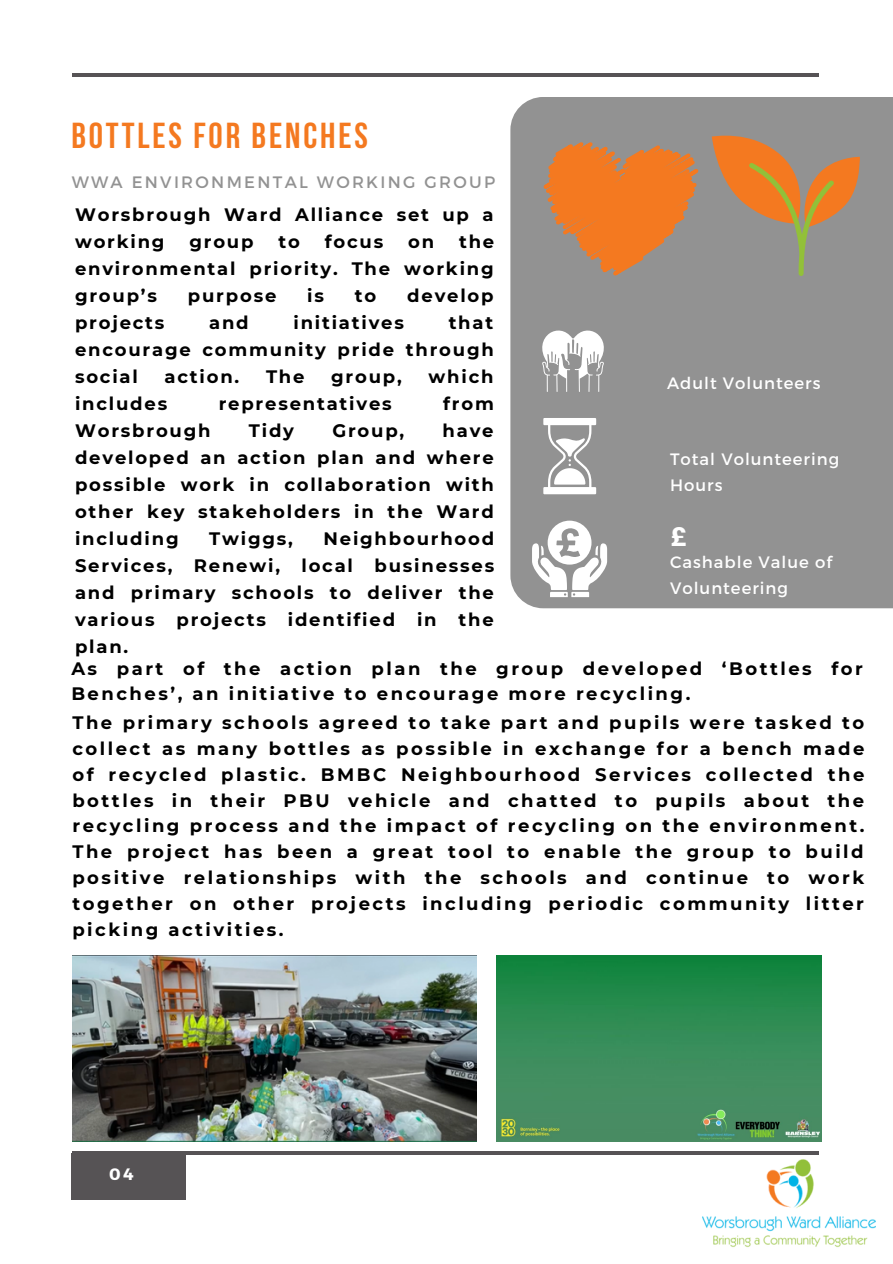
<style>
.page{position:relative;width:893px;height:1264px;background:#fff}
.page>*{position:absolute;margin:0;border:0;box-sizing:border-box;transform-origin:0 0}
.t1{font:700 36px "Bebas Neue";letter-spacing:.08em;color:#f47920}
.t2{font:800 27px "Aileron";color:#fff}
.t3{font:700 18px/27px "Montserrat";letter-spacing:.1em;color:#000;text-align:justify}
.t4{font:700 18px/25.8px "Montserrat";letter-spacing:.14em;color:#000}
.t5{font:16.5px/25.8px "Montserrat";letter-spacing:.06em;color:#fff}
.t6{font:16.5px "Montserrat";letter-spacing:.14em;color:#929292}
.t7{font:700 16.5px "Montserrat";color:#fff}
</style>
<div class="page">
<hr style="left:72px;top:73px;width:747px;height:4px;background:#565355">
<div style="left:71px;top:1153px;width:115px;height:46px;background:#565355"></div>
<hr style="left:72px;top:1151px;width:747px;height:3px;background:#565355">
<div style="left:510px;top:97px;width:382px;height:511px;background:#929292"></div>
<svg style="left:532px;top:520px;width:75px;height:77px"></svg>
<svg style="left:539px;top:329px;width:68px;height:63px"></svg>
<svg style="left:543px;top:418px;width:53px;height:76px"></svg>
<svg style="left:711px;top:135px;width:148px;height:141px;background:#b18c68"></svg>
<img style="left:72px;top:955px;width:404px;height:186px">
<img style="left:496px;top:955px;width:325px;height:186px">
<svg style="left:543px;top:142px;width:155px;height:134px;background:#d18148"></svg>
<img style="left:702px;top:1154px;width:173px;height:94px">
<h1 class="t1" style="left:71px;top:121px;width:298px">BOTTLES FOR BENCHES</h1>
<p class="t6" style="left:72px;top:171px;width:425px">WWA ENVIRONMENTAL WORKING GROUP</p>
<p class="t3" style="left:75px;top:201px;width:420px">Worsbrough Ward Alliance set up a working</p>
<p class="t3" style="left:189px;top:228px;width:66px">group</p>
<p class="t3" style="left:278px;top:228px;width:23px">to</p>
<p class="t3" style="left:325px;top:228px;width:60px">focus</p>
<p class="t3" style="left:408px;top:228px;width:28px">on</p>
<p class="t3" style="left:75px;top:228px;width:420px;text-indent:384px">the environmental priority. The working group’s</p>
<p class="t3" style="left:188px;top:282px;width:90px">purpose</p>
<p class="t3" style="left:307px;top:282px;width:18px">is</p>
<p class="t3" style="left:355px;top:282px;width:23px">to</p>
<p class="t3" style="left:407px;top:282px;width:88px">develop</p>
<p class="t3" style="left:75px;top:309px;width:91px">projects</p>
<p class="t3" style="left:209px;top:309px;width:41px">and</p>
<p class="t3" style="left:293px;top:309px;width:112px">initiatives</p>
<p class="t3" style="left:75px;top:309px;width:420px;text-indent:373px">that encourage community pride through social</p>
<p class="t3" style="left:165px;top:363px;width:76px">action.</p>
<p class="t3" style="left:266px;top:363px;width:40px">The</p>
<p class="t3" style="left:331px;top:363px;width:72px">group,</p>
<p class="t3" style="left:428px;top:363px;width:66px">which</p>
<p class="t3" style="left:75px;top:390px;width:94px">includes</p>
<p class="t3" style="left:219px;top:390px;width:174px">representatives</p>
<p class="t3" style="left:443px;top:390px;width:52px">from</p>
<p class="t3" style="left:75px;top:417px;width:137px">Worsbrough</p>
<p class="t3" style="left:249px;top:417px;width:47px">Tidy</p>
<p class="t3" style="left:332px;top:417px;width:73px">Group,</p>
<p class="t5" style="left:667px;top:369px;width:155px">Adult Volunteers</p>
<p class="t3" style="left:75px;top:417px;width:420px;text-indent:367px">have developed an action plan and where possible work in collaboration with other key stakeholders in the Ward including</p>
<p class="t5" style="left:670px;top:446px;width:171px">Total Volunteering<br>Hours</p>
<p class="t3" style="left:75px;top:525px;width:420px;text-indent:248px">Neighbourhood Services, Renewi, local businesses and primary schools to deliver the various projects identified in the plan.</p>
<h2 class="t2" style="left:670px;top:520px;width:19px">£</h2>
<p class="t3" style="left:209px;top:525px;width:85px">Twiggs,</p>
<p class="t5" style="left:670px;top:548px;width:163px">Cashable Value of<br>Volunteering</p>
<p class="t4" style="left:71px;top:655px;width:793px">As part of the action plan the group developed ‘Bottles for<br>Benches’, an initiative to encourage more recycling.</p>
<p class="t3" style="left:72px;top:709px;width:793px;line-height:25.8px">The primary schools agreed to take part and pupils were tasked to collect as many bottles as possible in exchange for a bench made of recycled plastic. BMBC Neighbourhood Services collected the bottles in their PBU vehicle and chatted to pupils about the recycling process and the impact of recycling on the environment.<br>The project has been a great tool to enable the group to build positive relationships with the schools and continue to work together on other projects including periodic community litter picking activities.</p>
<p class="t7" style="left:109px;top:1163px;width:26px">04</p>
</div>
